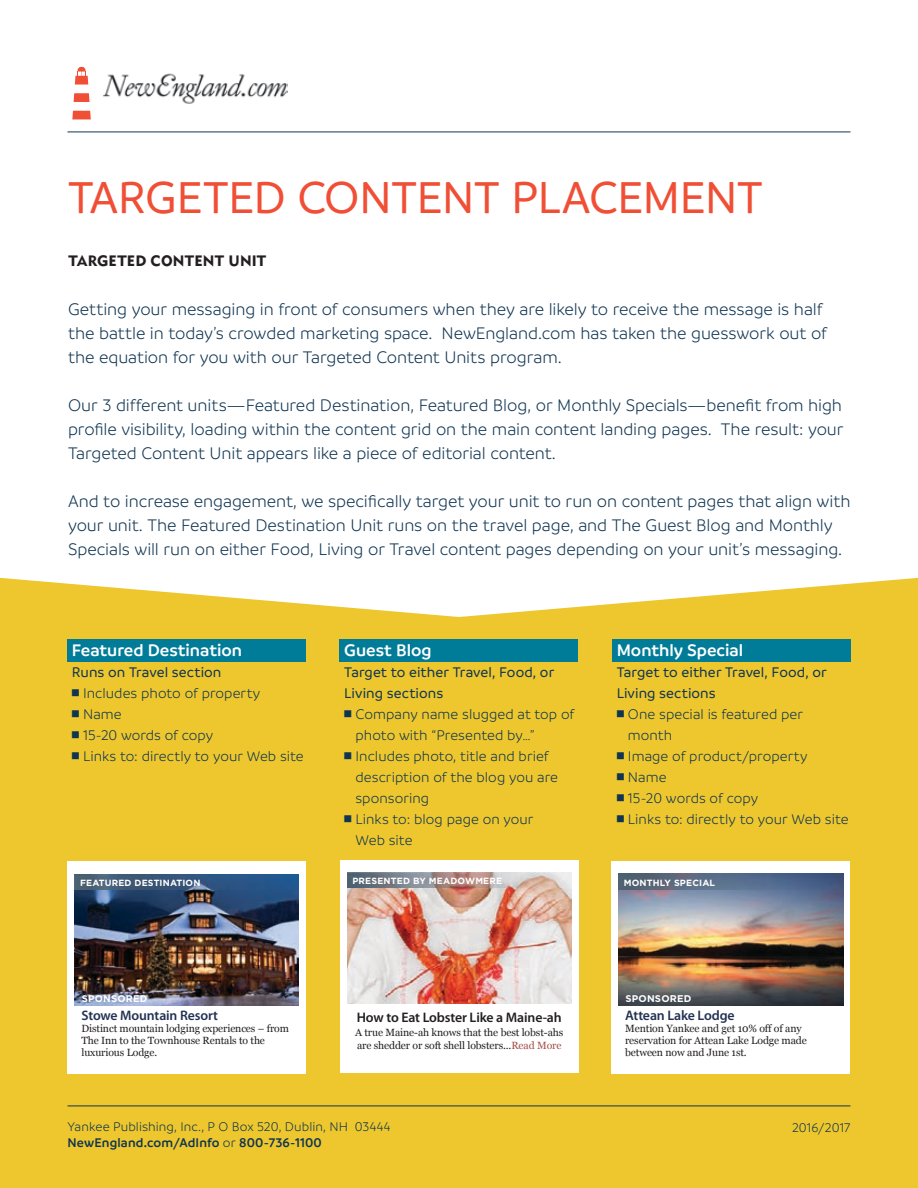
<style>
.page{position:relative;width:918px;height:1188px;background:#fff}
.page>*{position:absolute;margin:0;border:0;box-sizing:border-box;transform-origin:0 0}
.t1{font:500 48px "Branding";letter-spacing:-.01em;color:#f04f36}
.t2{font:300 18px/24px "Branding";letter-spacing:-.005em;color:#103552}
.t3{font:600 18px "Branding";color:#fff}
.t4{font:300 15px/21px "Branding";letter-spacing:.005em;color:#103552}
.t5{font:500 15px/21px "Branding";letter-spacing:.005em;color:#103552}
.t6{font:15px "Metro Black LT Two";color:#231f20}
.t7{font:600 13.95px "Myriad Pro";letter-spacing:-.01em;color:#233254}
.t8{font:600 13.8px "Myriad Pro";letter-spacing:-.01em;color:#231f20}
.t9{font:600 13.8px "Myriad Pro";letter-spacing:-.01em;color:#233254}
.t10{font:300 13.5px/16.5px "Branding";letter-spacing:.005em;color:#103552}
.t11{font:10.5px/12px "Georgia";letter-spacing:-.01em;color:#231f20}
.t12{font:700 9.75px "Gotham";letter-spacing:.02em;color:#fff}
.t13{font:700 9px "Gotham";letter-spacing:.02em;color:#fff}
.s1{color:#a2514b}
.s2{font-weight:600}
</style>
<div class="page">
<div style="left:0;top:578px;width:918px;height:610px;background:#edc72d"></div>
<hr style="left:68px;top:132px;width:782px;height:1px;background:#103552">
<svg style="left:834px;top:1120px;width:1px;height:27px"></svg>
<hr style="left:68px;top:1106px;width:782px;height:1px;background:#103552">
<div style="left:68px;top:861px;width:238px;height:213px;background:#fff"></div>
<img style="left:75px;top:875px;width:223px;height:130px">
<div style="left:68px;top:639px;width:238px;height:23px;background:#007c98"></div>
<div style="left:340px;top:861px;width:238px;height:212px;background:#fff"></div>
<img style="left:347px;top:873px;width:225px;height:131px">
<div style="left:340px;top:639px;width:238px;height:23px;background:#007c98"></div>
<div style="left:612px;top:861px;width:238px;height:213px;background:#fff"></div>
<img style="left:618px;top:874px;width:225px;height:132px">
<div style="left:612px;top:639px;width:238px;height:23px;background:#007c98"></div>
<svg style="left:74px;top:93px;width:16px;height:9px"></svg>
<svg style="left:72px;top:111px;width:19px;height:8px"></svg>
<svg style="left:75px;top:67px;width:13px;height:18px"></svg>
<img style="left:103px;top:73px;width:184px;height:31px">
<h1 class="t1" style="left:68px;top:172px;width:696px">TARGETED CONTENT PLACEMENT</h1>
<p class="t6" style="left:68px;top:252px;width:200px">TARGETED CONTENT UNIT</p>
<p class="t2" style="left:68px;top:297px;width:760px">Getting your messaging in front of consumers when they are likely to receive the message is half the battle in today’s crowded marketing space. NewEngland.com has taken the guesswork out of the equation for you with our Targeted Content Units program.</p>
<p class="t2" style="left:68px;top:393px;width:777px;text-align:justify">Our 3 different units—Featured Destination, Featured Blog, or Monthly Specials—benefit from high profile visibility, loading within the content grid on the main content landing pages. The result: your Targeted Content Unit appears like a piece of editorial content.</p>
<p class="t2" style="left:68px;top:489px;width:784px">And to increase engagement, we specifically target your unit to run on content pages that align with your unit. The Featured Destination Unit runs on the travel page, and The Guest Blog and Monthly<br>Specials will run on either Food, Living or Travel content pages depending on your unit’s messaging.</p>
<p class="t3" style="left:72px;top:641px;width:172px">Featured Destination</p>
<p class="t5" style="left:72px;top:662px;width:151px">Runs on Travel section</p>
<p class="t4" style="left:72px;top:683px;width:190px">■ Includes photo of property</p>
<p class="t4" style="left:72px;top:704px;width:51px">■ Name</p>
<p class="t4" style="left:72px;top:725px;width:143px">■ 15-20 words of copy</p>
<p class="t4" style="left:72px;top:746px;width:234px">■ Links to: directly to your Web site</p>
<p class="t13" style="left:80px;top:877px;width:122px">FEATURED DESTINATION</p>
<p class="t3" style="left:344px;top:641px;width:89px">Guest Blog</p>
<p class="t5" style="left:344px;top:662px;width:212px">Target to either Travel, Food, or<br>Living sections</p>
<p class="t4" style="left:356px;top:704px;width:220px;text-indent:-11px">■ Company name slugged at top of photo with “Presented by…”</p>
<p class="t4" style="left:356px;top:746px;width:204px;text-indent:-11px">■ Includes photo, title and brief description of the blog you are sponsoring</p>
<p class="t4" style="left:356px;top:809px;width:179px;text-indent:-11px">■ Links to: blog page on your<br>Web site</p>
<p class="t13" style="left:352px;top:875px;width:151px">PRESENTED BY MEADOWMERE</p>
<p class="t3" style="left:617px;top:641px;width:128px">Monthly Special</p>
<p class="t5" style="left:617px;top:662px;width:212px">Target to either Travel, Food, or<br>Living sections</p>
<p class="t4" style="left:628px;top:704px;width:177px;text-indent:-11px">■ One special is featured per month</p>
<p class="t4" style="left:617px;top:746px;width:192px">■ Image of product/property</p>
<p class="t4" style="left:617px;top:767px;width:51px">■ Name</p>
<p class="t4" style="left:617px;top:788px;width:143px">■ 15-20 words of copy</p>
<p class="t4" style="left:617px;top:809px;width:234px">■ Links to: directly to your Web site</p>
<p class="t13" style="left:624px;top:876px;width:93px">MONTHLY SPECIAL</p>
<p class="t12" style="left:82px;top:992px;width:67px">SPONSORED</p>
<p class="t9" style="left:81px;top:1006px;width:138px">Stowe Mountain Resort</p>
<p class="t11" style="left:81px;top:1022px;width:209px">Distinct mountain lodging experiences – from<br>The Inn to the Townhouse Rentals to the luxurious Lodge.</p>
<p class="t8" style="left:357px;top:1009px;width:207px">How to Eat Lobster Like a Maine-ah</p>
<p class="t11" style="left:355px;top:1026px;width:210px;line-height:12.6px">A true Maine-ah knows that the best lobst-ahs are shedder or soft shell lobsters...<span class="s1">Read More</span></p>
<p class="t12" style="left:625px;top:992px;width:68px">SPONSORED</p>
<p class="t7" style="left:625px;top:1007px;width:111px">Attean Lake Lodge</p>
<p class="t11" style="left:625px;top:1023px;width:183px">Mention Yankee and get 10% off of any reservation for Attean Lake Lodge made between now and June 1st.</p>
<p class="t10" style="left:68px;top:1118px;width:324px">Yankee Publishing, Inc., P O Box 520, Dublin, NH 03444<br><span class="s2">NewEngland.com/AdInfo</span> or <span class="s2">800-736-1100</span></p>
<p class="t10" style="left:792px;top:1119px;width:60px">2016/2017</p>
</div>
